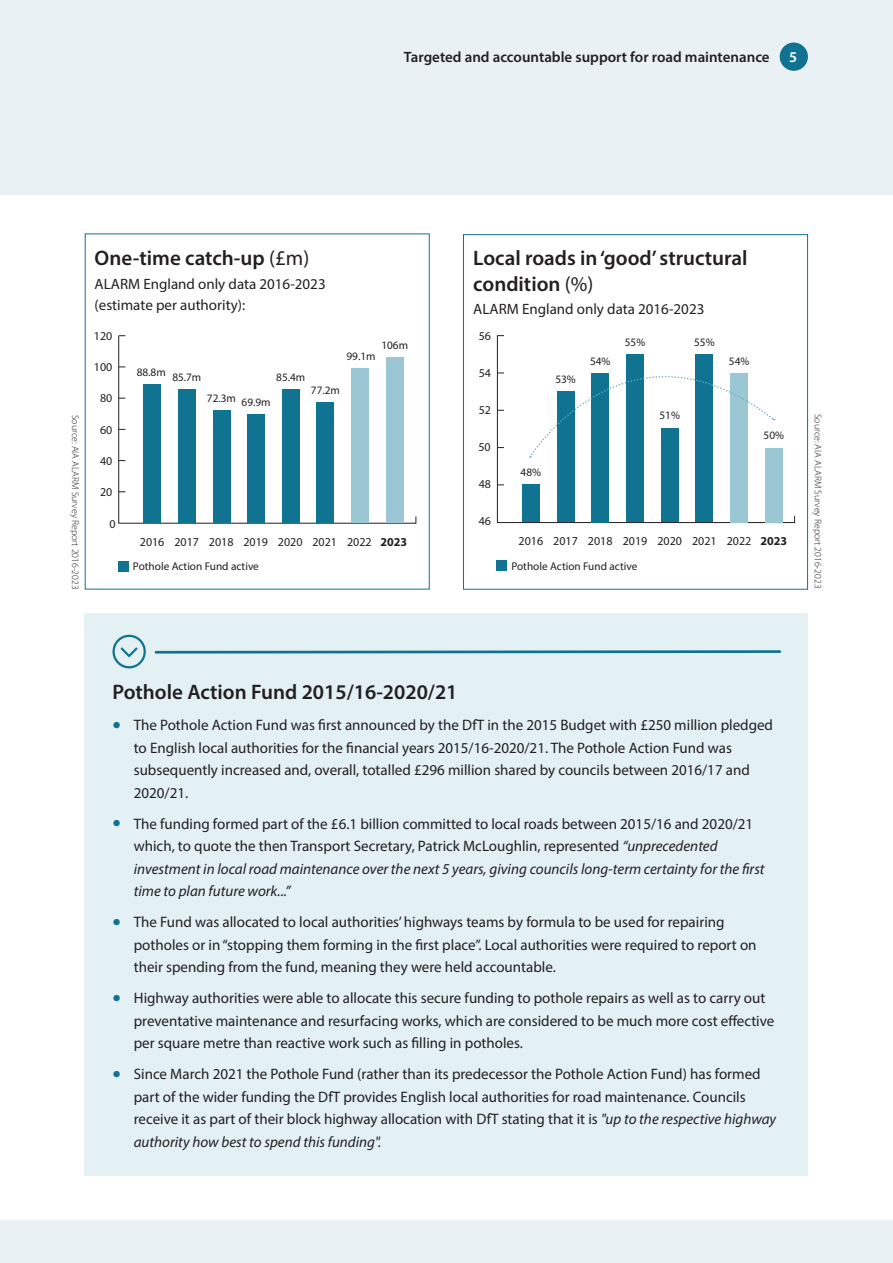
<style>
.page{position:relative;width:893px;height:1263px;background:#fff}
.page>*{position:absolute;margin:0;border:0;box-sizing:border-box;transform-origin:0 0}
.t1{font:600 21px/25.2px "Myriad Pro";color:#231f20}
.t2{font:15.15px/22.5px "Myriad Pro";color:#231f20}
.t3{font:15px/21px "Myriad Pro";color:#231f20}
.t4{font:600 15px "Myriad Pro";color:#231f20}
.t5{font:600 15px "Myriad Pro";color:#fff}
.t6{font:12.15px "Myriad Pro";color:#231f20}
.t7{font:12px "Myriad Pro";color:#231f20}
.t8{font:11.4px "Myriad Pro";color:#231f20}
.t9{font:11.25px "Myriad Pro";color:#231f20}
.t10{font:300 9.75px "Myriad Pro";color:#231f20}
.s1{font-weight:400}
.s2{font-weight:700}
.s3{font-size:30.3px;color:#107391}
.s4{font-style:italic}
</style>
<div class="page">
<div style="left:0;top:1220px;width:893px;height:43px;background:#eaf1f5"></div>
<div style="left:0;top:0;width:893px;height:195px;background:#eaf1f5"></div>
<div style="left:85px;top:613px;width:723px;height:562px;background:#e3f0f4"></div>
<div style="left:780px;top:43px;width:28px;height:28px;background:#107391;border-radius:50%"></div>
<div style="left:463px;top:234px;width:345px;height:356px;border:1px solid #107391"></div>
<svg style="left:113px;top:635px;width:33px;height:33px"></svg>
<svg style="left:154px;top:650px;width:627px;height:4px;background:#549bb1"></svg>
<svg style="left:118px;top:516px;width:299px;height:8px"></svg>
<div style="left:352px;top:368px;width:17px;height:155px;background:#9bc7d5"></div>
<div style="left:386px;top:358px;width:17px;height:165px;background:#9bc7d5"></div>
<div style="left:317px;top:402px;width:17px;height:121px;background:#107391"></div>
<div style="left:282px;top:390px;width:17px;height:133px;background:#107391"></div>
<div style="left:248px;top:414px;width:17px;height:109px;background:#107391"></div>
<div style="left:213px;top:410px;width:17px;height:113px;background:#107391"></div>
<div style="left:178px;top:389px;width:17px;height:134px;background:#107391"></div>
<div style="left:144px;top:384px;width:17px;height:139px;background:#107391"></div>
<hr style="left:118px;top:336px;width:1px;height:187px;background:#231f20">
<svg style="left:496px;top:515px;width:299px;height:8px"></svg>
<div style="left:731px;top:373px;width:17px;height:149px;background:#9bc7d5"></div>
<div style="left:765px;top:448px;width:17px;height:74px;background:#9bc7d5"></div>
<div style="left:696px;top:354px;width:17px;height:168px;background:#107391"></div>
<div style="left:661px;top:428px;width:17px;height:94px;background:#107391"></div>
<div style="left:626px;top:354px;width:17px;height:168px;background:#107391"></div>
<div style="left:592px;top:373px;width:17px;height:149px;background:#107391"></div>
<div style="left:557px;top:391px;width:17px;height:131px;background:#107391"></div>
<div style="left:522px;top:484px;width:17px;height:38px;background:#107391"></div>
<hr style="left:497px;top:335px;width:1px;height:187px;background:#231f20">
<div style="left:496px;top:560px;width:11px;height:11px;background:#107391"></div>
<div style="left:118px;top:561px;width:11px;height:10px;background:#107391"></div>
<svg style="left:530px;top:354px;width:245px;height:104px"></svg>
<p class="t4" style="left:404px;top:48px;width:367px">Targeted and accountable support for road maintenance</p>
<p class="t5" style="left:789px;top:48px;width:10px">5</p>
<p class="t10" style="left:81px;top:415px;width:176px;rotate:90deg">Source: AIA ALARM Survey Report 2016-2023</p>
<h1 class="t1" style="left:95px;top:245px;width:216px">One-time catch-up <span class="s1">(£m)</span></h1>
<p class="t3" style="left:95px;top:273px;width:233px">ALARM England only data 2016-2023 (estimate per authority):</p>
<h1 class="t1" style="left:473px;top:245px;width:276px">Local roads in ‘good’ structural condition <span class="s1">(%)</span></h1>
<p class="t3" style="left:473px;top:299px;width:233px">ALARM England only data 2016-2023</p>
<p class="t7" style="left:94px;top:328px;width:20px">120</p>
<p class="t7" style="left:94px;top:360px;width:20px">100</p>
<p class="t7" style="left:100px;top:391px;width:14px">80</p>
<p class="t7" style="left:100px;top:422px;width:14px">60</p>
<p class="t7" style="left:100px;top:454px;width:14px">40</p>
<p class="t7" style="left:100px;top:485px;width:14px">20</p>
<p class="t7" style="left:109px;top:516px;width:8px">0</p>
<p class="t8" style="left:381px;top:339px;width:28px">106m</p>
<p class="t8" style="left:137px;top:368px;width:66px">88.8m 85.7m</p>
<p class="t8" style="left:276px;top:370px;width:31px">85.4m</p>
<p class="t8" style="left:346px;top:349px;width:31px">99.1m</p>
<p class="t8" style="left:207px;top:393px;width:65px">72.3m 69.9m</p>
<p class="t8" style="left:311px;top:383px;width:31px">77.2m</p>
<p class="t7" style="left:479px;top:329px;width:14px">56</p>
<p class="t7" style="left:479px;top:366px;width:14px">54</p>
<p class="t7" style="left:479px;top:403px;width:14px">52</p>
<p class="t7" style="left:478px;top:440px;width:14px">50</p>
<p class="t7" style="left:479px;top:477px;width:14px">48</p>
<p class="t7" style="left:479px;top:514px;width:14px">46</p>
<p class="t8" style="left:555px;top:372px;width:22px">53%</p>
<p class="t8" style="left:590px;top:354px;width:22px">54%</p>
<p class="t8" style="left:625px;top:335px;width:22px">55%</p>
<p class="t8" style="left:694px;top:335px;width:22px">55%</p>
<p class="t8" style="left:729px;top:354px;width:22px">54%</p>
<p class="t8" style="left:659px;top:409px;width:22px">51%</p>
<p class="t8" style="left:521px;top:465px;width:22px">48%</p>
<p class="t8" style="left:764px;top:428px;width:22px">50%</p>
<p class="t6" style="left:140px;top:534px;width:269px">2016 2017 2018 2019 2020 2021 2022 <span class="s2">2023</span></p>
<p class="t6" style="left:519px;top:534px;width:270px">2016 2017 2018 2019 2020 2021 2022 <span class="s2">2023</span></p>
<p class="t9" style="left:133px;top:560px;width:127px">Pothole Action Fund active</p>
<p class="t9" style="left:511px;top:559px;width:127px">Pothole Action Fund active</p>
<p class="t10" style="left:824px;top:414px;width:176px;rotate:90deg">Source: AIA ALARM Survey Report 2016-2023</p>
<h1 class="t1" style="left:113px;top:679px;width:347px">Pothole Action Fund 2015/16-2020/21</h1>
<p class="t2" style="left:134px;top:714px;width:641px;text-indent:-21px"><span class="s3">•</span> The Pothole Action Fund was first announced by the DfT in the 2015 Budget with £250 million pledged to English local authorities for the financial years 2015/16-2020/21. The Pothole Action Fund was subsequently increased and, overall, totalled £296 million shared by councils between 2016/17 and 2020/21.</p>
<p class="t2" style="left:134px;top:812px;width:632px;text-indent:-21px"><span class="s3">•</span> The funding formed part of the £6.1 billion committed to local roads between 2015/16 and 2020/21 which, to quote the then Transport Secretary, Patrick McLoughlin, represented <span class="s4">“unprecedented investment in local road maintenance over the next 5 years, giving councils long-term certainty for the first time to plan future work...”</span></p>
<p class="t2" style="left:134px;top:911px;width:624px;text-indent:-21px"><span class="s3">•</span> The Fund was allocated to local authorities’ highways teams by formula to be used for repairing potholes or in “stopping them forming in the first place”. Local authorities were required to report on their spending from the fund, meaning they were held accountable.</p>
<p class="t2" style="left:134px;top:987px;width:642px;text-indent:-21px"><span class="s3">•</span> Highway authorities were able to allocate this secure funding to pothole repairs as well as to carry out preventative maintenance and resurfacing works, which are considered to be much more cost effective per square metre than reactive work such as filling in potholes.</p>
<p class="t2" style="left:134px;top:1063px;width:644px;text-indent:-21px"><span class="s3">•</span> Since March 2021 the Pothole Fund (rather than its predecessor the Pothole Action Fund) has formed part of the wider funding the DfT provides English local authorities for road maintenance. Councils receive it as part of their block highway allocation with DfT stating that it is <span class="s4">"up to the respective highway authority how best to spend this funding".</span></p>
</div>
